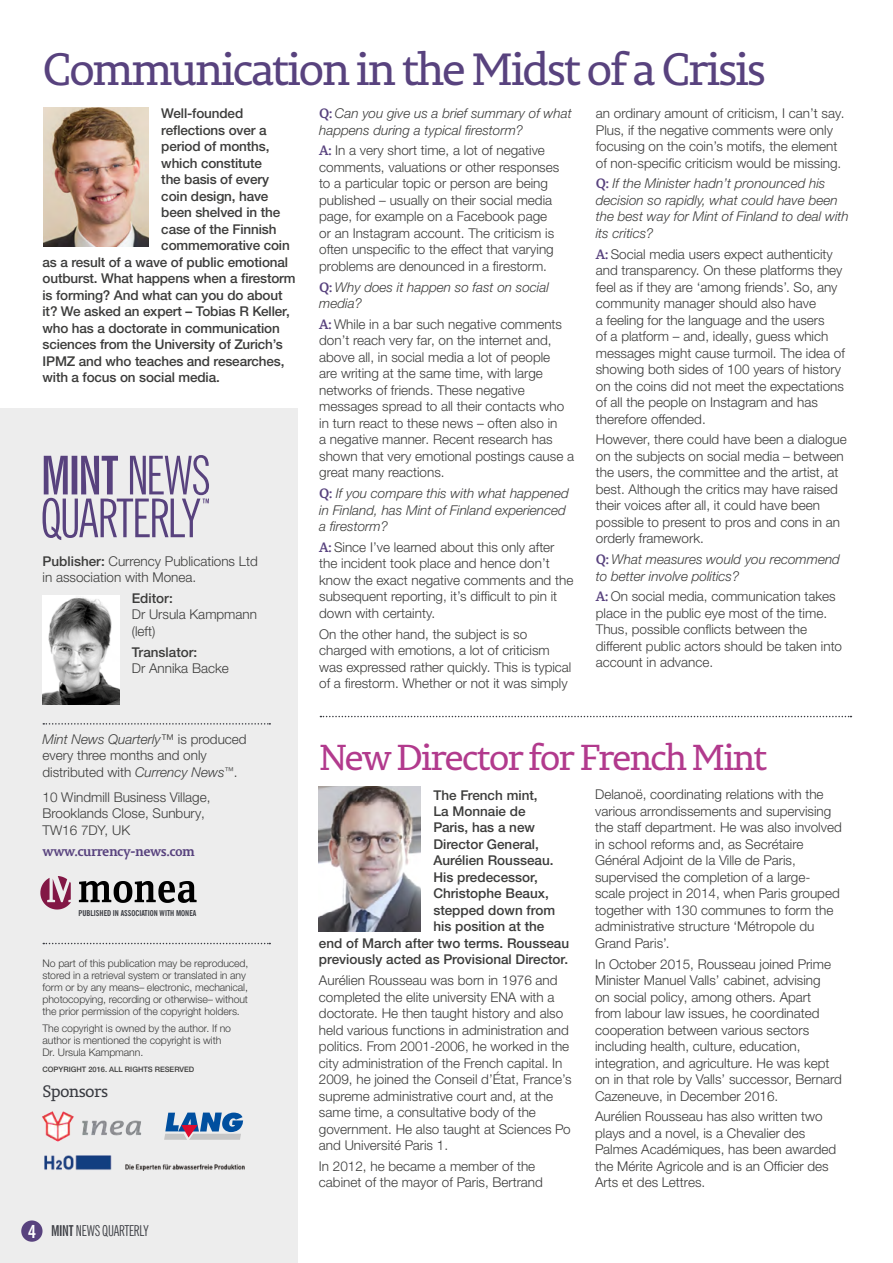
<style>
.page{position:relative;width:893px;height:1263px;background:#fff}
.page>*{position:absolute;margin:0;border:0;box-sizing:border-box;transform-origin:0 0}
.t1{font:45px "Permian Slab Serif Typeface";letter-spacing:-.06em;color:#58427e}
.t2{font:36px "Permian Slab Serif Typeface";letter-spacing:-.065em;color:#b23a8d}
.t3{font:16.5px "Permian Slab Serif Typeface";letter-spacing:-.04em;color:#393b41}
.t4{font:extra-condensed 15px "News Gothic BT";letter-spacing:-.01em;color:#393b41}
.t5{font:300 13.5px/16.5px "Helvetica Neue LTW1 G";color:#3c3c3b}
.t6{font:500 13.5px "Helvetica Neue LTW1 G";letter-spacing:-.01em;color:#3c3c3b}
.t7{font:italic 300 13.5px/16.5px "Helvetica Neue";color:#3c3c3b}
.t8{font:300 13.5px/16.5px "Helvetica Neue";color:#3c3c3b}
.t9{font:700 13.5px "Permian Slab Serif Typeface";letter-spacing:-.04em;color:#58427e}
.t10{font:500 13.5px "Helvetica Neue";color:#3c3c3b}
.t11{font:300 10.5px/12px "Helvetica Neue LTW1 G";letter-spacing:-.01em;color:#3c3c3b}
.t12{font:700 condensed 8.1px "News Gothic BT";color:#393b41}
.t13{font:500 7.5px "Helvetica Neue LTW1 G";color:#3c3c3b}
.s1{font-family:"Permian Slab Serif Typeface";font-weight:700;font-style:normal;color:#58427e}
.s2{font-family:"Permian Slab Serif Typeface";font-weight:700;color:#58427e}
.s3{font-weight:500}
.s4{font-style:italic}
.s5{font-weight:700;font-stretch:condensed;font-size:18px;color:#fff}
.s6{font-weight:700}
</style>
<div class="page">
<div style="left:0;top:409px;width:298px;height:854px;background:#ededed"></div>
<div style="left:21px;top:1220px;width:22px;height:22px;background:#58427e;border-radius:50%"></div>
<svg style="left:43px;top:723px;width:227px;height:2px"></svg>
<svg style="left:43px;top:943px;width:227px;height:1px"></svg>
<img style="left:43px;top:595px;width:76px;height:110px">
<svg style="left:79px;top:881px;width:118px;height:22px"></svg>
<svg style="left:40px;top:876px;width:31px;height:33px"></svg>
<svg style="left:43px;top:455px;width:166px;height:85px"></svg>
<svg style="left:164px;top:1112px;width:79px;height:28px"></svg>
<img style="left:44px;top:1155px;width:201px;height:16px">
<img style="left:42px;top:1111px;width:100px;height:31px">
<svg style="left:320px;top:716px;width:531px;height:1px"></svg>
<img style="left:44px;top:107px;width:105px;height:140px">
<img style="left:319px;top:787px;width:102px;height:144px">
<h1 class="t1" style="left:43px;top:33px;width:725px">Communication in the Midst of a Crisis</h1>
<p class="t6" style="left:161px;top:105px;width:83px">Well-founded</p>
<p class="t6" style="left:161px;top:122px;width:107px">reflections over a</p>
<p class="t6" style="left:161px;top:138px;width:110px">period of months,</p>
<p class="t6" style="left:161px;top:155px;width:102px">which constitute</p>
<p class="t6" style="left:161px;top:171px;width:109px">the basis of every</p>
<p class="t6" style="left:161px;top:188px;width:109px">coin design, have</p>
<p class="t6" style="left:161px;top:204px;width:120px">been shelved in the</p>
<p class="t6" style="left:161px;top:221px;width:117px">case of the Finnish</p>
<p class="t6" style="left:161px;top:237px;width:130px">commemorative coin</p>
<p class="t6" style="left:43px;top:254px;width:247px">as a result of a wave of public emotional</p>
<p class="t6" style="left:43px;top:270px;width:255px">outburst. What happens when a firestorm</p>
<p class="t6" style="left:43px;top:287px;width:241px">is forming? And what can you do about</p>
<p class="t6" style="left:43px;top:303px;width:249px">it? We asked an expert – Tobias R Keller,</p>
<p class="t6" style="left:43px;top:320px;width:239px">who has a doctorate in communication</p>
<p class="t6" style="left:43px;top:336px;width:242px">sciences from the University of Zurich’s</p>
<p class="t6" style="left:43px;top:353px;width:243px">IPMZ and who teaches and researches,</p>
<p class="t6" style="left:43px;top:369px;width:179px">with a focus on social media.</p>
<p class="t7" style="left:319px;top:105px;width:254px"><span class="s1">Q:</span> Can you give us a brief summary of what happens during a typical firestorm?</p>
<p class="t5" style="left:319px;top:142px;width:242px"><span class="s2">A:</span> In a very short time, a lot of negative comments, valuations or other responses to a particular topic or person are being published – usually on their social media page, for example on a Facebook page or an Instagram account. The criticism is often unspecific to the effect that varying problems are denounced in a firestorm.</p>
<p class="t7" style="left:319px;top:278px;width:231px"><span class="s1">Q:</span> Why does it happen so fast on social media?</p>
<p class="t5" style="left:319px;top:316px;width:256px"><span class="s2">A:</span> While in a bar such negative comments don’t reach very far, on the internet and, above all, in social media a lot of people<br>are writing at the same time, with large networks of friends. These negative messages spread to all their contacts who in turn react to these news – often also in<br>a negative manner. Recent research has shown that very emotional postings cause a great many reactions.</p>
<p class="t7" style="left:319px;top:485px;width:251px"><span class="s1">Q:</span> If you compare this with what happened in Finland, has Mint of Finland experienced a firestorm?</p>
<p class="t5" style="left:319px;top:539px;width:256px"><span class="s2">A:</span> Since I’ve learned about this only after the incident took place and hence don’t know the exact negative comments and the subsequent reporting, it’s difficult to pin it down with certainty.</p>
<p class="t5" style="left:319px;top:626px;width:254px">On the other hand, the subject is so charged with emotions, a lot of criticism was expressed rather quickly. This is typical of a firestorm. Whether or not it was simply</p>
<p class="t5" style="left:596px;top:105px;width:250px">an ordinary amount of criticism, I can’t say.<br>Plus, if the negative comments were only focusing on the coin’s motifs, the element of non-specific criticism would be missing.</p>
<p class="t7" style="left:596px;top:175px;width:255px"><span class="s1">Q:</span> If the Minister hadn’t pronounced his decision so rapidly, what could have been the best way for Mint of Finland to deal with its critics?</p>
<p class="t5" style="left:596px;top:246px;width:251px"><span class="s2">A:</span> Social media users expect authenticity and transparency. On these platforms they feel as if they are ‘among friends’. So, any community manager should also have<br>a feeling for the language and the users<br>of a platform – and, ideally, guess which messages might cause turmoil. The idea of showing both sides of 100 years of history on the coins did not meet the expectations of all the people on Instagram and has therefore offended.</p>
<p class="t5" style="left:596px;top:431px;width:253px">However, there could have been a dialogue on the subjects on social media – between the users, the committee and the artist, at best. Although the critics may have raised their voices after all, it could have been possible to present to pros and cons in an orderly framework.</p>
<p class="t7" style="left:596px;top:551px;width:246px"><span class="s1">Q:</span> What measures would you recommend to better involve politics?</p>
<p class="t5" style="left:596px;top:588px;width:248px"><span class="s2">A:</span> On social media, communication takes place in the public eye most of the time.<br>Thus, possible conflicts between the different public actors should be taken into account in advance.</p>
<p class="t8" style="left:43px;top:552px;width:217px"><span class="s3">Publisher:</span> Currency Publications Ltd in association with Monea.</p>
<p class="t10" style="left:132px;top:590px;width:43px">Editor:</p>
<p class="t8" style="left:132px;top:606px;width:127px">Dr Ursula Kampmann (left)</p>
<p class="t10" style="left:132px;top:644px;width:67px">Translator:</p>
<p class="t8" style="left:132px;top:660px;width:99px">Dr Annika Backe</p>
<p class="t8" style="left:43px;top:730px;width:206px"><span class="s4">Mint News Quarterly™</span> is produced every three months and only distributed with <span class="s4">Currency News</span><sup>™</sup>.</p>
<p class="t5" style="left:43px;top:789px;width:169px">10 Windmill Business Village,<br>Brooklands Close, Sunbury,<br>TW16 7DY, UK</p>
<p class="t9" style="left:43px;top:839px;width:154px">www.currency-news.com</p>
<p class="t12" style="left:78px;top:908px;width:119px">PUBLISHED IN ASSOCIATION WITH MONEA</p>
<p class="t11" style="left:43px;top:957px;width:207px">No part of this publication may be reproduced, stored in a retrieval system or translated in any form or by any means– electronic, mechanical, photocopying, recording or otherwise– without the prior permission of the copyright holders.</p>
<p class="t11" style="left:43px;top:1022px;width:190px">The copyright is owned by the author. If no author is mentioned the copyright is with<br>Dr. Ursula Kampmann.</p>
<p class="t13" style="left:43px;top:1064px;width:153px">COPYRIGHT 2016. ALL RIGHTS RESERVED</p>
<p class="t3" style="left:43px;top:1078px;width:67px">Sponsors</p>
<p class="t4" style="left:28px;top:1222px;width:122px"><span class="s5">4</span> <span class="s6">MINT</span> NEWS QUARTERLY</p>
<h2 class="t2" style="left:319px;top:729px;width:450px">New Director for French Mint</h2>
<p class="t6" style="left:433px;top:786px;width:106px">The French mint,</p>
<p class="t6" style="left:433px;top:803px;width:94px">La Monnaie de</p>
<p class="t6" style="left:433px;top:819px;width:103px">Paris, has a new</p>
<p class="t6" style="left:433px;top:836px;width:107px">Director General,</p>
<p class="t6" style="left:433px;top:852px;width:122px">Aurélien Rousseau.</p>
<p class="t6" style="left:433px;top:869px;width:106px">His predecessor,</p>
<p class="t6" style="left:433px;top:885px;width:117px">Christophe Beaux,</p>
<p class="t6" style="left:433px;top:902px;width:123px">stepped down from</p>
<p class="t6" style="left:433px;top:918px;width:113px">his position at the</p>
<p class="t6" style="left:319px;top:935px;width:252px">end of March after two terms. Rousseau</p>
<p class="t6" style="left:319px;top:951px;width:251px">previously acted as Provisional Director.</p>
<p class="t5" style="left:319px;top:972px;width:254px">Aurélien Rousseau was born in 1976 and completed the elite university ENA with a doctorate. He then taught history and also held various functions in administration and politics. From 2001-2006, he worked in the city administration of the French capital. In 2009, he joined the Conseil d’État, France’s supreme administrative court and, at the same time, a consultative body of the government. He also taught at Sciences Po and Université Paris 1.</p>
<p class="t5" style="left:319px;top:1158px;width:225px">In 2012, he became a member of the cabinet of the mayor of Paris, Bertrand</p>
<p class="t5" style="left:595px;top:786px;width:248px">Delanoë, coordinating relations with the various arrondissements and supervising the staff department. He was also involved in school reforms and, as Secrétaire Général Adjoint de la Ville de Paris, supervised the completion of a large&shy;scale project in 2014, when Paris grouped together with 130 communes to form the administrative structure ‘Métropole du Grand Paris’.</p>
<p class="t5" style="left:595px;top:955px;width:248px">In October 2015, Rousseau joined Prime Minister Manuel Valls’ cabinet, advising<br>on social policy, among others. Apart<br>from labour law issues, he coordinated cooperation between various sectors including health, culture, education, integration, and agriculture. He was kept on in that role by Valls’ successor, Bernard Cazeneuve, in December 2016.</p>
<p class="t5" style="left:595px;top:1108px;width:242px">Aurélien Rousseau has also written two plays and a novel, is a Chevalier des Palmes Académiques, has been awarded the Mérite Agricole and is an Officier des Arts et des Lettres.</p>
</div>
